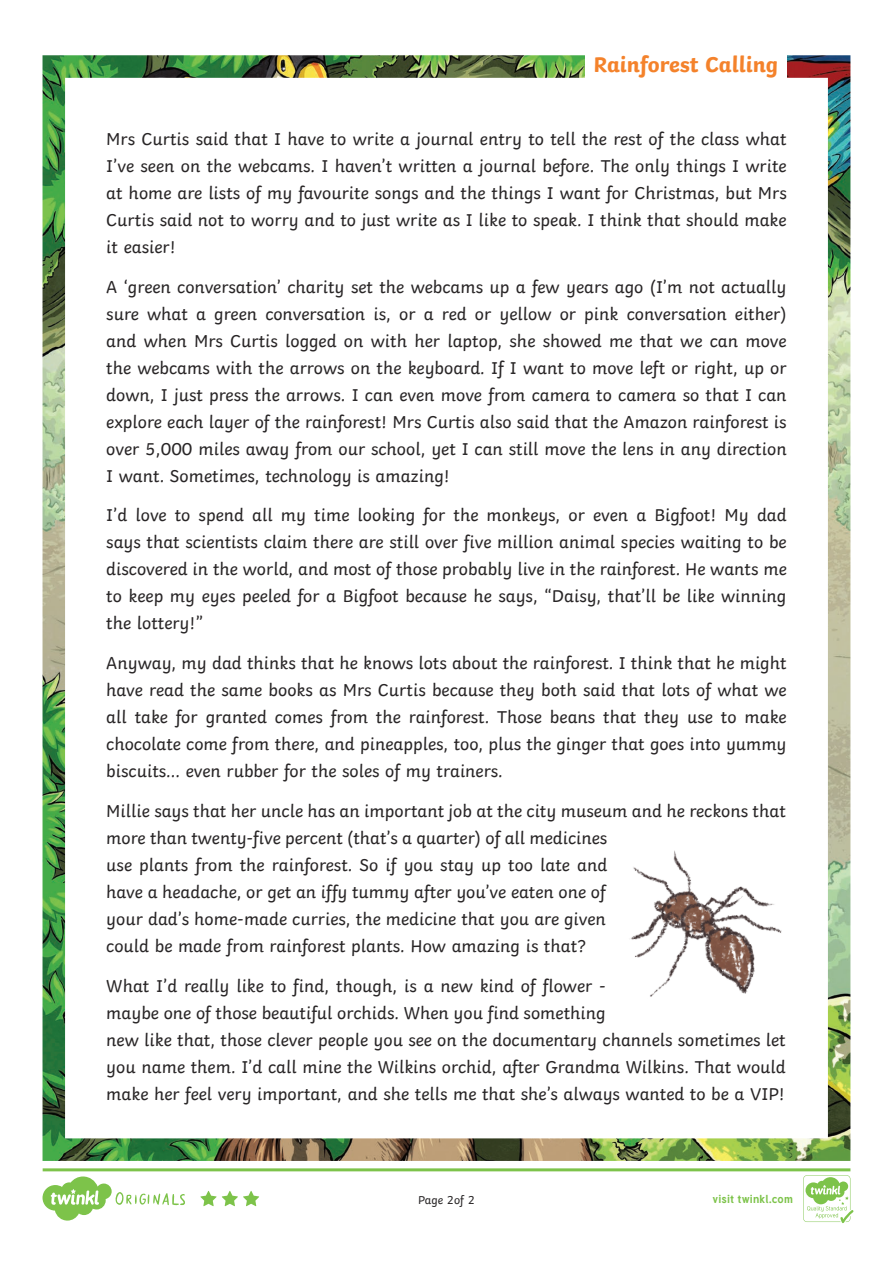
<style>
.page{position:relative;width:893px;height:1263px;background:#fff}
.page>*{position:absolute;margin:0;border:0;box-sizing:border-box;transform-origin:0 0}
.Heading_2{font:700 22.5px "Twinkl";color:#f4822b}
.KS2_Body_Copy{font:18px/27px "Twinkl";color:#282526;text-align:justify}
.Page_Numbers{font:12px "Twinkl";color:#282526}
.t1{font:700 11.4px "Tuffy";letter-spacing:.015em;color:#7dc34a}
</style>
<div class="page">
<img style="left:43px;top:55px;width:807px;height:1106px">
<div style="left:585px;top:45px;width:202px;height:40px;background:#fff"></div>
<img style="left:620px;top:846px;width:162px;height:154px">
<svg style="left:43px;top:1168px;width:810px;height:55px"></svg>
<p class="Heading_2" style="left:593px;top:46px;width:186px">Rainforest Calling</p>
<p class="KS2_Body_Copy" style="left:106px;top:124px;width:682px">Mrs Curtis said that I have to write a journal entry to tell the rest of the class what I’ve seen on the webcams. I haven’t written a journal before. The only things I write at home are lists of my favourite songs and the things I want for Christmas, but Mrs Curtis said not to worry and to just write as I like to speak. I think that should make it easier!</p>
<p class="KS2_Body_Copy" style="left:106px;top:271px;width:682px">A ‘green conversation’ charity set the webcams up a few years ago (I’m not actually sure what a green conversation is, or a red or yellow or pink conversation either) and when Mrs Curtis logged on with her laptop, she showed me that we can move the webcams with the arrows on the keyboard. If I want to move left or right, up or down, I just press the arrows. I can even move from camera to camera so that I can explore each layer of the rainforest! Mrs Curtis also said that the Amazon rainforest is over 5,000 miles away from our school, yet I can still move the lens in any direction I want. Sometimes, technology is amazing!</p>
<p class="KS2_Body_Copy" style="left:106px;top:500px;width:682px">I’d love to spend all my time looking for the monkeys, or even a Bigfoot! My dad says that scientists claim there are still over five million animal species waiting to be discovered in the world, and most of those probably live in the rainforest. He wants me to keep my eyes peeled for a Bigfoot because he says, “Daisy, that’ll be like winning the lottery!”</p>
<p class="KS2_Body_Copy" style="left:106px;top:648px;width:682px">Anyway, my dad thinks that he knows lots about the rainforest. I think that he might have read the same books as Mrs Curtis because they both said that lots of what we all take for granted comes from the rainforest. Those beans that they use to make chocolate come from there, and pineapples, too, plus the ginger that goes into yummy biscuits... even rubber for the soles of my trainers.</p>
<p class="KS2_Body_Copy" style="left:106px;top:796px;width:681px;text-align:left">Millie says that her uncle has an important job at the city museum and he reckons that more than twenty-five percent (that’s a quarter) of all medicines<br>use plants from the rainforest. So if you stay up too late and<br>have a headache, or get an iffy tummy after you’ve eaten one of<br>your dad’s home-made curries, the medicine that you are given<br>could be made from rainforest plants. How amazing is that?</p>
<p class="KS2_Body_Copy" style="left:106px;top:970px;width:681px;text-align:left">What I’d really like to find, though, is a new kind of flower -<br>maybe one of those beautiful orchids. When you find something<br>new like that, those clever people you see on the documentary channels sometimes let you name them. I’d call mine the Wilkins orchid, after Grandma Wilkins. That would make her feel very important, and she tells me that she’s always wanted to be a VIP!</p>
<p class="Page_Numbers" style="left:418px;top:1191px;width:58px">Page 2of 2</p>
<p class="t1" style="left:712px;top:1190px;width:82px">visit twinkl.com</p>
</div>
